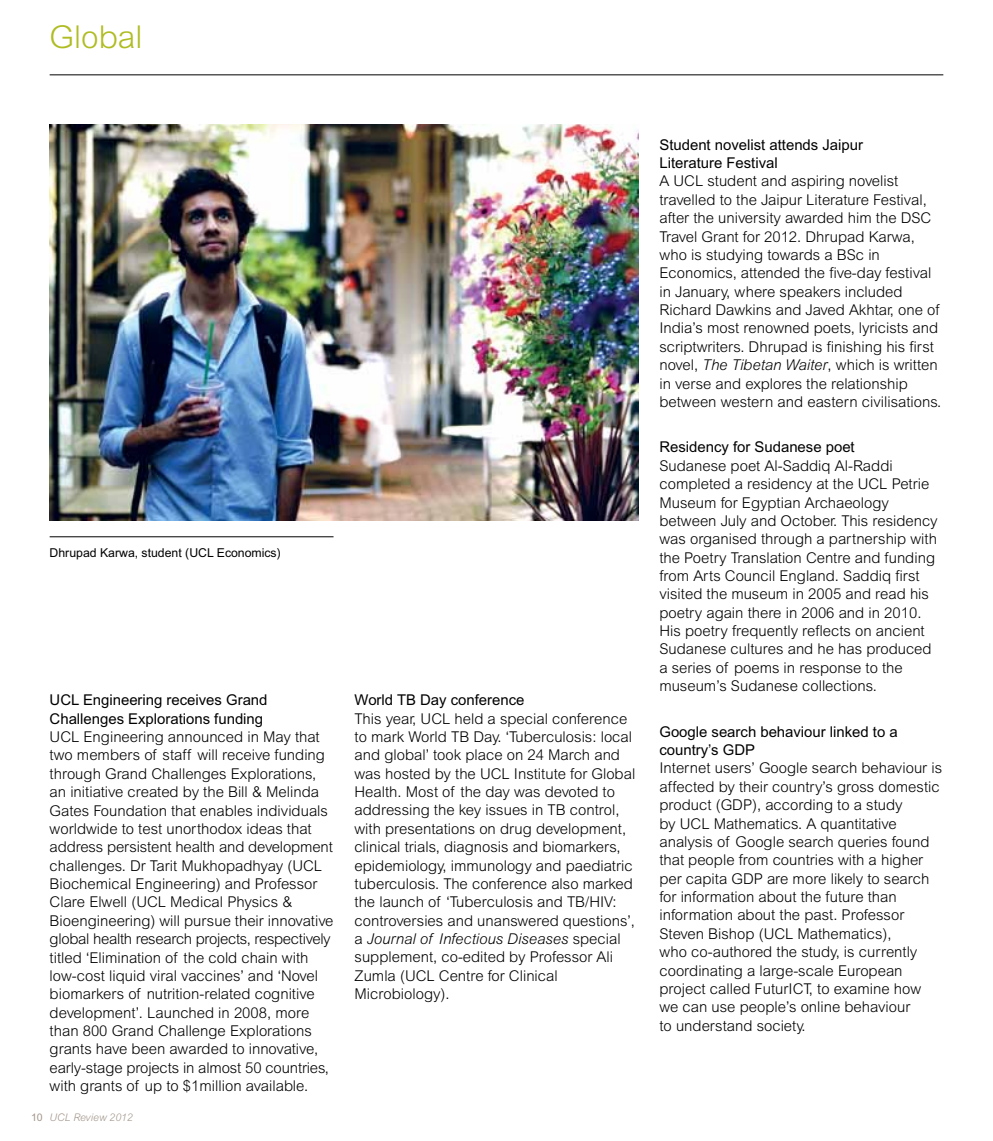
<style>
.page{position:relative;width:993px;height:1141px;background:#fff}
.page>*{position:absolute;margin:0;border:0;box-sizing:border-box;transform-origin:0 0}
.t1{font:300 31.5px "Arial MT Std";color:#afbc22}
.t2{font:300 14.88px/18.4px "Arial MT Std";color:#000}
.t3{font:14.88px/18.4px "Arial MT Std";color:#000}
.t4{font:12.25px "Arial MT Std";color:#000}
.t5{font:italic 300 10.5px "Arial MT Std";color:#a2958a}
.s1{font-weight:400;font-style:normal}
.s2{font-style:italic}
</style>
<div class="page">
<hr style="left:50px;top:74px;width:893px;height:1px;background:#000">
<img style="left:50px;top:124px;width:588px;height:397px">
<hr style="left:50px;top:536px;width:283px;height:1px;background:#000">
<hr style="left:992px;top:561px;width:1px;height:580px;background:#49c4d6">
<h1 class="t1" style="left:50px;top:19px;width:94px">Global</h1>
<p class="t4" style="left:50px;top:546px;width:233px">Dhrupad Karwa, student (UCL Economics)</p>
<p class="t3" style="left:50px;top:691px;width:219px">UCL Engineering receives Grand<br>Challenges Explorations funding</p>
<p class="t2" style="left:50px;top:728px;width:285px">UCL Engineering announced in May that two members of staff will receive funding through Grand Challenges Explorations, an initiative created by the Bill &amp; Melinda Gates Foundation that enables individuals worldwide to test unorthodox ideas that address persistent health and development challenges. Dr Tarit Mukhopadhyay (UCL Biochemical Engineering) and Professor Clare Elwell (UCL Medical Physics &amp; Bioengineering) will pursue their innovative global health research projects, respectively titled ‘Elimination of the cold chain with low-cost liquid viral vaccines’ and ‘Novel biomarkers of nutrition-related cognitive development’. Launched in 2008, more than 800 Grand Challenge Explorations grants have been awarded to innovative, early-stage projects in almost 50 countries, with grants of up to $1million available.</p>
<p class="t5" style="left:31px;top:1112px;width:103px"><span class="s1">10</span> UCL Review 2012</p>
<p class="t3" style="left:354px;top:691px;width:171px">World TB Day conference</p>
<p class="t2" style="left:354px;top:709px;width:282px">This year, UCL held a special conference to mark World TB Day. ‘Tuberculosis: local and global’ took place on 24 March and was hosted by the UCL Institute for Global Health. Most of the day was devoted to addressing the key issues in TB control, with presentations on drug development, clinical trials, diagnosis and biomarkers, epidemiology, immunology and paediatric tuberculosis. The conference also marked the launch of ‘Tuberculosis and TB/HIV: controversies and unanswered questions’, a <span class="s2">Journal of Infectious Diseases</span> special supplement, co-edited by Professor Ali Zumla (UCL Centre for Clinical Microbiology).</p>
<p class="t3" style="left:659px;top:135px;width:205px">Student novelist attends Jaipur<br>Literature Festival</p>
<p class="t2" style="left:659px;top:172px;width:283px">A UCL student and aspiring novelist travelled to the Jaipur Literature Festival, after the university awarded him the DSC Travel Grant for 2012. Dhrupad Karwa, who is studying towards a BSc in Economics, attended the five-day festival in January, where speakers included Richard Dawkins and Javed Akhtar, one of India’s most renowned poets, lyricists and scriptwriters. Dhrupad is finishing his first novel, <span class="s2">The Tibetan Waiter</span>, which is written in verse and explores the relationship between western and eastern civilisations.</p>
<p class="t3" style="left:659px;top:438px;width:197px">Residency for Sudanese poet</p>
<p class="t2" style="left:659px;top:456px;width:280px">Sudanese poet Al-Saddiq Al-Raddi completed a residency at the UCL Petrie Museum for Egyptian Archaeology between July and October. This residency was organised through a partnership with the Poetry Translation Centre and funding from Arts Council England. Saddiq first visited the museum in 2005 and read his poetry again there in 2006 and in 2010.<br>His poetry frequently reflects on ancient Sudanese cultures and he has produced a series of poems in response to the museum’s Sudanese collections.</p>
<p class="t3" style="left:659px;top:722px;width:240px">Google search behaviour linked to a country’s GDP</p>
<p class="t2" style="left:659px;top:759px;width:284px">Internet users’ Google search behaviour is affected by their country’s gross domestic product (GDP), according to a study<br>by UCL Mathematics. A quantitative analysis of Google search queries found that people from countries with a higher per capita GDP are more likely to search for information about the future than information about the past. Professor Steven Bishop (UCL Mathematics),<br>who co-authored the study, is currently coordinating a large-scale European project called FuturICT, to examine how we can use people’s online behaviour<br>to understand society.</p>
</div>
